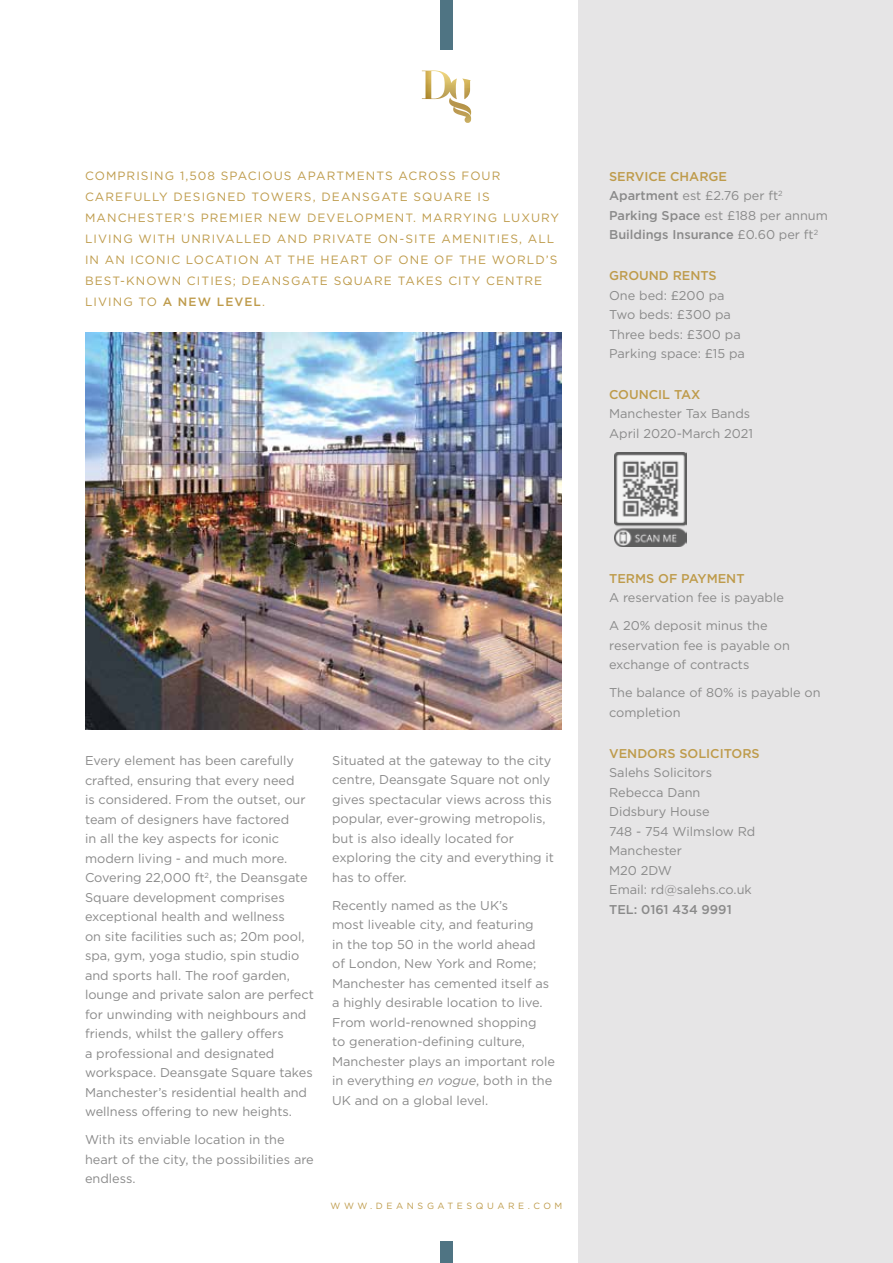
<style>
.page{position:relative;width:893px;height:1263px;background:#fff}
.page>*{position:absolute;margin:0;border:0;box-sizing:border-box;transform-origin:0 0}
.t1{font:12.75px/19.5px "Gotham";color:#8a8a8a}
.t2{font:500 12.75px/19.5px "Gotham";color:#8a8a8a}
.t3{font:500 12.75px "Gotham";color:#be9b4b}
.t4{font:12px/21px "Gotham";letter-spacing:.09em;color:#be9b4b}
.t5{font:9px "Gotham";letter-spacing:.4em;color:#be9b4b}
.s1{font-weight:500}
.s2{color:#be9b4b}
.s3{font-weight:400}
.s4{font-style:italic}
</style>
<div class="page">
<div style="left:579px;top:0;width:314px;height:1263px;background:#e6e5e6"></div>
<img style="left:85px;top:333px;width:476px;height:396px">
<div style="left:440px;top:0;width:13px;height:49px;background:#4f7483"></div>
<div style="left:440px;top:1242px;width:13px;height:21px;background:#4f7483"></div>
<img style="left:422px;top:70px;width:49px;height:53px">
<img style="left:615px;top:453px;width:72px;height:93px">
<p class="t4" style="left:85px;top:165px;width:476px">COMPRISING 1,508 SPACIOUS APARTMENTS ACROSS FOUR CAREFULLY DESIGNED TOWERS, DEANSGATE SQUARE IS MANCHESTER’S PREMIER NEW DEVELOPMENT. MARRYING LUXURY LIVING WITH UNRIVALLED AND PRIVATE ON-SITE AMENITIES, ALL IN AN ICONIC LOCATION AT THE HEART OF ONE OF THE WORLD’S BEST-KNOWN CITIES; DEANSGATE SQUARE TAKES CITY CENTRE LIVING TO <span class="s1">A NEW LEVEL</span>.</p>
<p class="t2" style="left:609px;top:166px;width:220px"><span class="s2">SERVICE CHARGE<br></span>Apartment <span class="s3">est £2.76 per ft</span><sup>2<br></sup>Parking Space <span class="s3">est £188 per annum<br></span>Buildings Insurance <span class="s3">£0.60 per ft</span><sup>2</sup></p>
<p class="t3" style="left:609px;top:268px;width:109px">GROUND RENTS</p>
<p class="t1" style="left:609px;top:285px;width:137px">One bed: £200 pa<br>Two beds: £300 pa<br>Three beds: £300 pa<br>Parking space: £15 pa</p>
<p class="t3" style="left:609px;top:387px;width:93px">COUNCIL TAX</p>
<p class="t1" style="left:609px;top:404px;width:145px">Manchester Tax Bands<br>April 2020-March 2021</p>
<p class="t1" style="left:85px;top:750px;width:230px">Every element has been carefully crafted, ensuring that every need<br>is considered. From the outset, our team of designers have factored<br>in all the key aspects for iconic modern living - and much more.<br>Covering 22,000 ft<sup>2</sup>, the Deansgate Square development comprises exceptional health and wellness<br>on site facilities such as; 20m pool, spa, gym, yoga studio, spin studio and sports hall. The roof garden, lounge and private salon are perfect for unwinding with neighbours and friends, whilst the gallery offers<br>a professional and designated workspace. Deansgate Square takes Manchester’s residential health and wellness offering to new heights.</p>
<p class="t1" style="left:85px;top:1129px;width:230px">With its enviable location in the heart of the city, the possibilities are endless.</p>
<p class="t1" style="left:332px;top:750px;width:223px">Situated at the gateway to the city centre, Deansgate Square not only gives spectacular views across this popular, ever-growing metropolis, but is also ideally located for exploring the city and everything it has to offer.</p>
<p class="t1" style="left:332px;top:895px;width:224px">Recently named as the UK’s<br>most liveable city, and featuring<br>in the top 50 in the world ahead<br>of London, New York and Rome;<br>Manchester has cemented itself as a highly desirable location to live.<br>From world-renowned shopping<br>to generation-defining culture,<br>Manchester plays an important role in everything <span class="s4">en vogue</span>, both in the<br>UK and on a global level.</p>
<p class="t5" style="left:331px;top:1201px;width:233px">WWW.DEANSGATESQUARE.COM</p>
<p class="t3" style="left:609px;top:571px;width:137px">TERMS OF PAYMENT</p>
<p class="t1" style="left:609px;top:583px;width:176px;line-height:28px">A reservation fee is payable<br>A 20% deposit minus the</p>
<p class="t1" style="left:609px;top:635px;width:182px">reservation fee is payable on exchange of contracts</p>
<p class="t1" style="left:609px;top:683px;width:213px">The balance of 80% is payable on completion</p>
<p class="t3" style="left:609px;top:746px;width:152px">VENDORS SOLICITORS</p>
<p class="t1" style="left:609px;top:762px;width:148px">Salehs Solicitors<br>Rebecca Dann<br>Didsbury House<br>748 - 754 Wilmslow Rd<br>Manchester<br>M20 2DW<br>Email: rd@salehs.co.uk</p>
<p class="t2" style="left:609px;top:899px;width:124px">TEL: 0161 434 9991</p>
</div>
